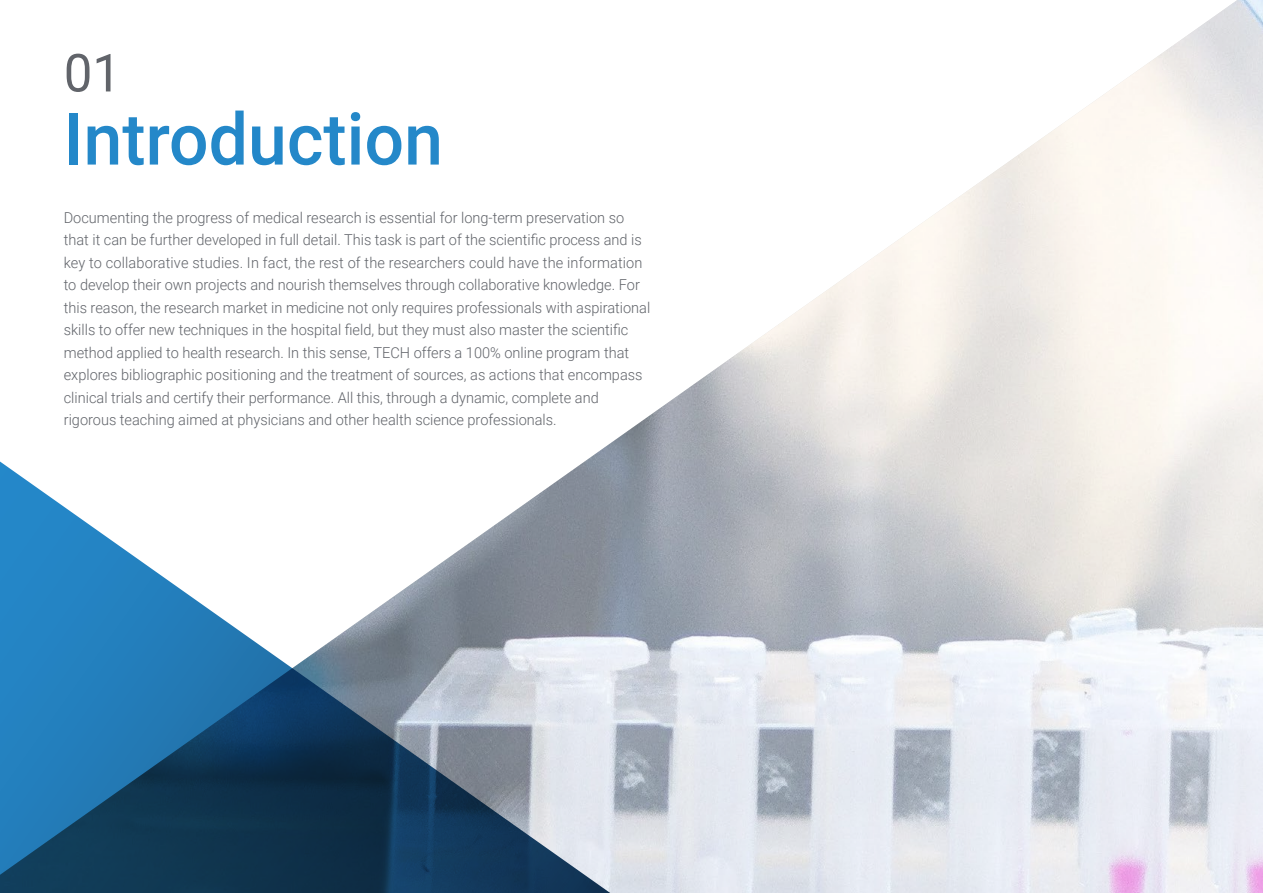
<style>
.page{position:relative;width:1263px;height:893px;background:#fff}
.page>*{position:absolute;margin:0;border:0;box-sizing:border-box;transform-origin:0 0}
.t1{font:500 72px "Roboto";color:#2488c9}
.t2{font:52.5px "Roboto";color:#61646a}
.t3{font:300 15px/22.5px "Roboto";color:#61646a}
.s1{color:#2287c9}
</style>
<div class="page">
<img style="left:606px;top:0;width:657px;height:893px">
<svg style="left:0;top:446px;width:640px;height:447px"></svg>
<h2 class="t2" style="left:64px;top:36px;width:59px">01</h2>
<h1 class="t1" style="left:64px;top:89px;width:381px">Introd<span class="s1">u</span>ction</h1>
<p class="t3" style="left:64px;top:205px;width:588px">Documenting the progress of medical research is essential for long-term preservation so that it can be further developed in full detail. This task is part of the scientific process and is key to collaborative studies. In fact, the rest of the researchers could have the information to develop their own projects and nourish themselves through collaborative knowledge. For this reason, the research market in medicine not only requires professionals with aspirational skills to offer new techniques in the hospital field, but they must also master the scientific method applied to health research. In this sense, TECH offers a 100% online program that explores bibliographic positioning and the treatment of sources, as actions that encompass clinical trials and certify their performance. All this, through a dynamic, complete and rigorous teaching aimed at physicians and other health science professionals.</p>
</div>
